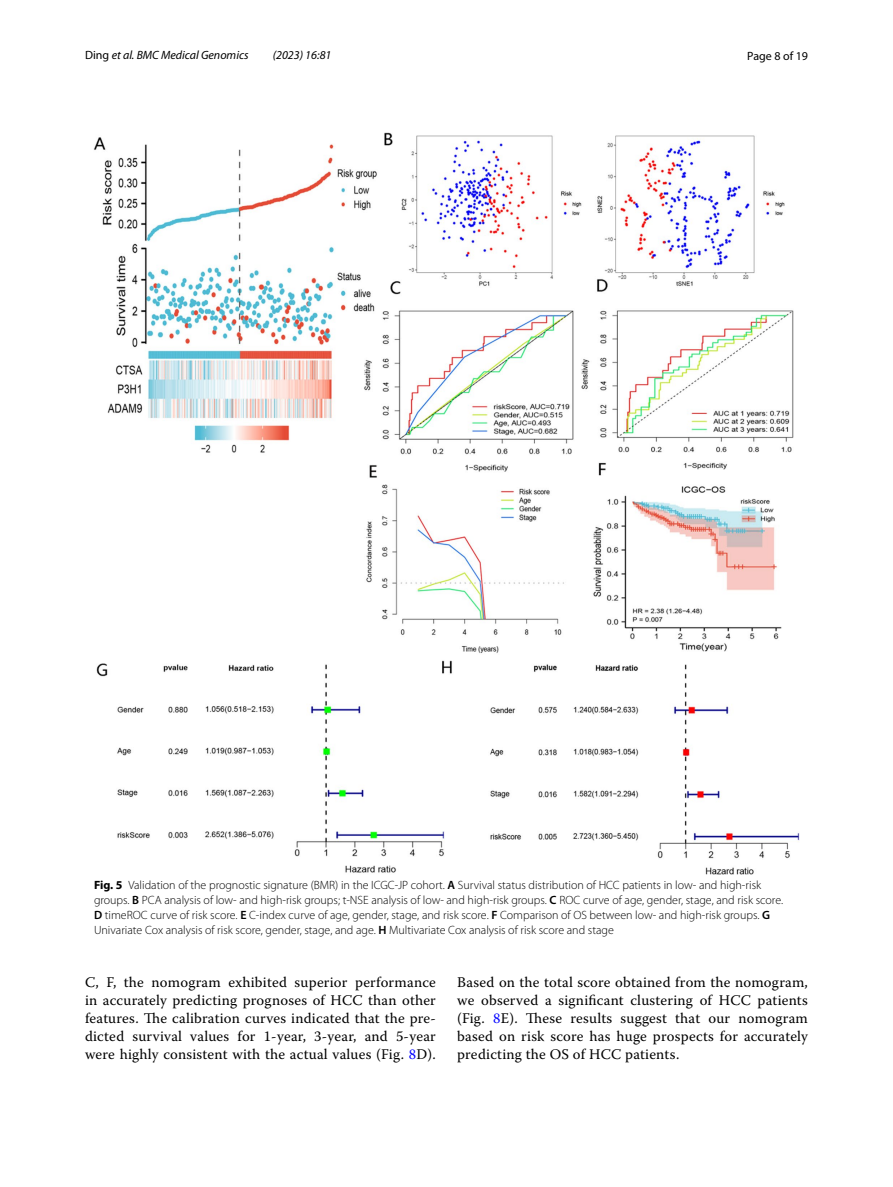
<style>
.page{position:relative;width:893px;height:1187px;background:#fff}
.page>*{position:absolute;margin:0;border:0;box-sizing:border-box;transform-origin:0 0}
.t1{font:14.7px/18px "Warnock Pro";letter-spacing:.015em;color:#000;text-align:justify}
.t2{font:300 12px/15px "Myriad Pro";color:#000}
.t3{font:italic 12px "Myriad Pro";color:#000}
.t4{font:12px "Myriad Pro";color:#000}
.s1{font-style:normal}
.s2{font-weight:700}
.s3{font-weight:600}
.s4{color:#00f}
</style>
<div class="page">
<img style="left:94px;top:133px;width:705px;height:741px">
<p class="t3" style="left:85px;top:48px;width:165px"><span class="s1">Ding</span> et al. BMC Medical Genomics</p>
<p class="t3" style="left:273px;top:48px;width:60px">(2023) 16:81</p>
<p class="t4" style="left:747px;top:48px;width:62px">Page 8 of 19</p>
<p class="t2" style="left:94px;top:877px;width:691px"><span class="s2">Fig. 5</span> Validation of the prognostic signature (BMR) in the ICGC-JP cohort. <span class="s3">A</span> Survival status distribution of HCC patients in low- and high-risk groups. <span class="s3">B</span> PCA analysis of low- and high-risk groups; t-NSE analysis of low- and high-risk groups. <span class="s3">C</span> ROC curve of age, gender, stage, and risk score.<br><span class="s3">D</span> timeROC curve of risk score. <span class="s3">E</span> C-index curve of age, gender, stage, and risk score. <span class="s3">F</span> Comparison of OS between low- and high-risk groups. <span class="s3">G </span>Univariate Cox analysis of risk score, gender, stage, and age. <span class="s3">H</span> Multivariate Cox analysis of risk score and stage</p>
<p class="t1" style="left:85px;top:972px;width:352px">C, F, the nomogram exhibited superior performance in accurately predicting prognoses of HCC than other features. The calibration curves indicated that the pre&shy;dicted survival values for 1-year, 3-year, and 5-year were highly consistent with the actual values (Fig. <span class="s4">8</span>D).</p>
<p class="t1" style="left:457px;top:972px;width:352px">Based on the total score obtained from the nomogram, we observed a significant clustering of HCC patients (Fig. <span class="s4">8</span>E). These results suggest that our nomogram based on risk score has huge prospects for accurately predicting the OS of HCC patients.</p>
</div>
